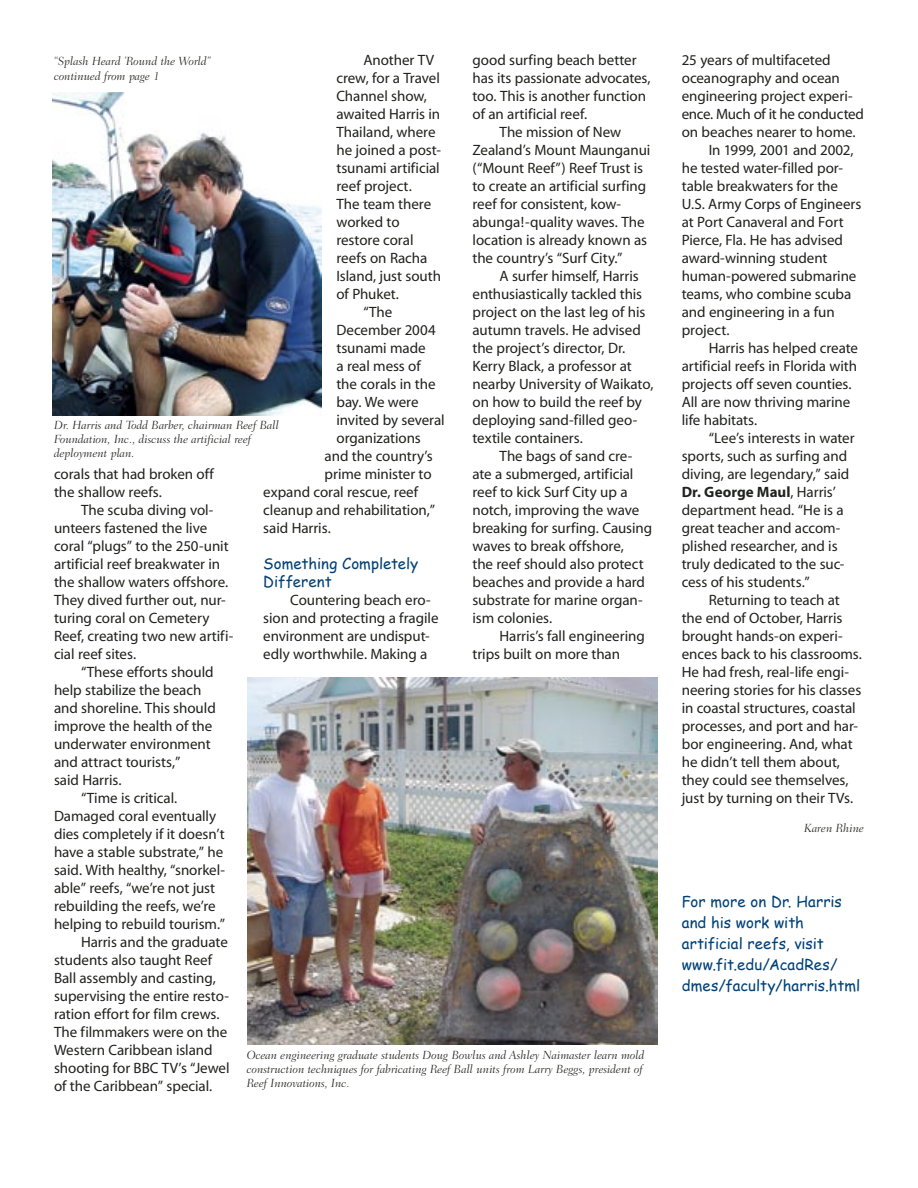
<style>
.page{position:relative;width:918px;height:1188px;background:#fff}
.page>*{position:absolute;margin:0;border:0;box-sizing:border-box;transform-origin:0 0}
.Body_text{font:15px/18px "Myriad";letter-spacing:-.005em;color:#20221d}
.sidebar_10_pt{font:15px/21px "Comic Sans MS";color:#014177}
.Caption_8_pt{font:italic 300 12px/14.4px "Fairfield LH";letter-spacing:-.005em;color:#20221d}
.s1{font-weight:700}
</style>
<div class="page">
<img style="left:247px;top:678px;width:411px;height:367px">
<img style="left:53px;top:93px;width:268px;height:322px">
<p class="Body_text" style="left:472px;top:52px;width:180px">good surfing beach better has its passionate advocates, too. This is another function of an artificial reef.</p>
<p class="Body_text" style="left:472px;top:124px;width:179px;text-indent:27px">The mission of New<br>Zealand’s Mount Maunganui (“Mount Reef”) Reef Trust is to create an artificial surfing reef for consistent, kow&shy;abunga!-quality waves. The location is already known as the country’s “Surf City.”</p>
<p class="Body_text" style="left:472px;top:268px;width:183px;text-indent:27px">A surfer himself, Harris enthusiastically tackled this project on the last leg of his autumn travels. He advised the project’s director, Dr.<br>Kerry Black, a professor at nearby University of Waikato, on how to build the reef by deploying sand-filled geo&shy;textile containers.</p>
<p class="Body_text" style="left:472px;top:448px;width:181px;text-indent:27px">The bags of sand cre&shy;ate a submerged, artificial reef to kick Surf City up a notch, improving the wave breaking for surfing. Causing waves to break offshore,<br>the reef should also protect beaches and provide a hard substrate for marine organ&shy;ism colonies.</p>
<p class="Body_text" style="left:472px;top:628px;width:174px;text-indent:27px">Harris’s fall engineering trips built on more than</p>
<p class="Body_text" style="left:336px;top:52px;width:106px;text-indent:27px">Another TV crew, for a Travel<br>Channel show, awaited Harris in<br>Thailand, where he joined a post&shy;tsunami artificial reef project.<br>The team there worked to restore coral reefs on Racha<br>Island, just south of Phuket.</p>
<p class="Body_text" style="left:363px;top:304px;width:31px">“The</p>
<p class="Body_text" style="left:336px;top:322px;width:101px">December 2004</p>
<p class="Body_text" style="left:336px;top:340px;width:91px">tsunami made</p>
<p class="Body_text" style="left:336px;top:358px;width:86px">a real mess of</p>
<p class="Body_text" style="left:336px;top:376px;width:101px">the corals in the</p>
<p class="Body_text" style="left:336px;top:394px;width:84px">bay. We were</p>
<p class="Body_text" style="left:336px;top:412px;width:110px">invited by several</p>
<p class="Body_text" style="left:336px;top:430px;width:86px">organizations</p>
<p class="Body_text" style="left:325px;top:448px;width:110px">and the country’s</p>
<p class="Body_text" style="left:325px;top:466px;width:109px">prime minister to</p>
<p class="Body_text" style="left:263px;top:484px;width:156px">expand coral rescue, reef</p>
<p class="Body_text" style="left:263px;top:502px;width:173px">cleanup and rehabilitation,”</p>
<p class="Body_text" style="left:263px;top:520px;width:69px">said Harris.</p>
<p class="sidebar_10_pt" style="left:263px;top:554px;width:156px;line-height:18px">Something Completely<br>Different</p>
<p class="Body_text" style="left:263px;top:592px;width:177px;text-indent:27px">Countering beach ero&shy;sion and protecting a fragile environment are undisput&shy;edly worthwhile. Making a</p>
<p class="Caption_8_pt" style="left:54px;top:54px;width:158px">“Splash Heard ’Round the World”</p>
<p class="Caption_8_pt" style="left:54px;top:69px;width:107px">continued from page 1</p>
<p class="Caption_8_pt" style="left:54px;top:418px;width:227px">Dr. Harris and Todd Barber, chairman Reef Ball<br>Foundation, Inc., discuss the artificial reef deployment plan.</p>
<p class="Body_text" style="left:54px;top:466px;width:162px">corals that had broken off the shallow reefs.</p>
<p class="Body_text" style="left:54px;top:502px;width:181px;text-indent:27px">The scuba diving vol&shy;unteers fastened the live coral “plugs” to the 250-unit artificial reef breakwater in the shallow waters offshore.<br>They dived further out, nur&shy;turing coral on Cemetery<br>Reef, creating two new artifi&shy;cial reef sites.</p>
<p class="Body_text" style="left:54px;top:664px;width:163px;text-indent:27px">“These efforts should help stabilize the beach and shoreline. This should improve the health of the underwater environment and attract tourists,”<br>said Harris.</p>
<p class="Body_text" style="left:54px;top:790px;width:173px;text-indent:27px">“Time is critical.<br>Damaged coral eventually dies completely if it doesn’t have a stable substrate,” he said. With healthy, “snorkel&shy;able” reefs, “we’re not just rebuilding the reefs, we’re helping to rebuild tourism.”</p>
<p class="Body_text" style="left:54px;top:934px;width:177px;text-indent:27px">Harris and the graduate students also taught Reef<br>Ball assembly and casting, supervising the entire resto&shy;ration effort for film crews.<br>The filmmakers were on the<br>Western Caribbean island shooting for BBC TV’s “Jewel of the Caribbean” special.</p>
<p class="Caption_8_pt" style="left:247px;top:1048px;width:399px">Ocean engineering graduate students Doug Bowlus and Ashley Naimaster learn mold construction techniques for fabricating Reef Ball units from Larry Beggs, president of<br>Reef Innovations, Inc.</p>
<p class="Body_text" style="left:682px;top:52px;width:184px">25 years of multifaceted oceanography and ocean engineering project experi&shy;ence. Much of it he conducted on beaches nearer to home.</p>
<p class="Body_text" style="left:682px;top:142px;width:181px;text-indent:27px">In 1999, 2001 and 2002, he tested water-filled por&shy;table breakwaters for the<br>U.S. Army Corps of Engineers at Port Canaveral and Fort<br>Pierce, Fla. He has advised award-winning student human-powered submarine teams, who combine scuba and engineering in a fun project.</p>
<p class="Body_text" style="left:682px;top:340px;width:178px;text-indent:27px">Harris has helped create artificial reefs in Florida with projects off seven counties.<br>All are now thriving marine life habitats.</p>
<p class="Body_text" style="left:682px;top:430px;width:174px;text-indent:27px">“Lee’s interests in water sports, such as surfing and diving, are legendary,” said<br><span class="s1">Dr. George Maul</span>, Harris’ department head. “He is a great teacher and accom&shy;plished researcher, and is truly dedicated to the suc&shy;cess of his students.”</p>
<p class="Body_text" style="left:682px;top:592px;width:182px;text-indent:27px">Returning to teach at the end of October, Harris brought hands-on experi&shy;ences back to his classrooms.<br>He had fresh, real-life engi&shy;neering stories for his classes in coastal structures, coastal processes, and port and har&shy;bor engineering. And, what he didn’t tell them about, they could see themselves, just by turning on their TVs.</p>
<p class="Caption_8_pt" style="left:804px;top:821px;width:61px">Karen Rhine</p>
<p class="sidebar_10_pt" style="left:682px;top:890px;width:162px">For more on Dr. Harris and his work with artificial reefs, visit</p>
<p class="sidebar_10_pt" style="left:682px;top:953px;width:180px">www.fit.edu/AcadRes/ dmes/faculty/harris.html</p>
</div>
